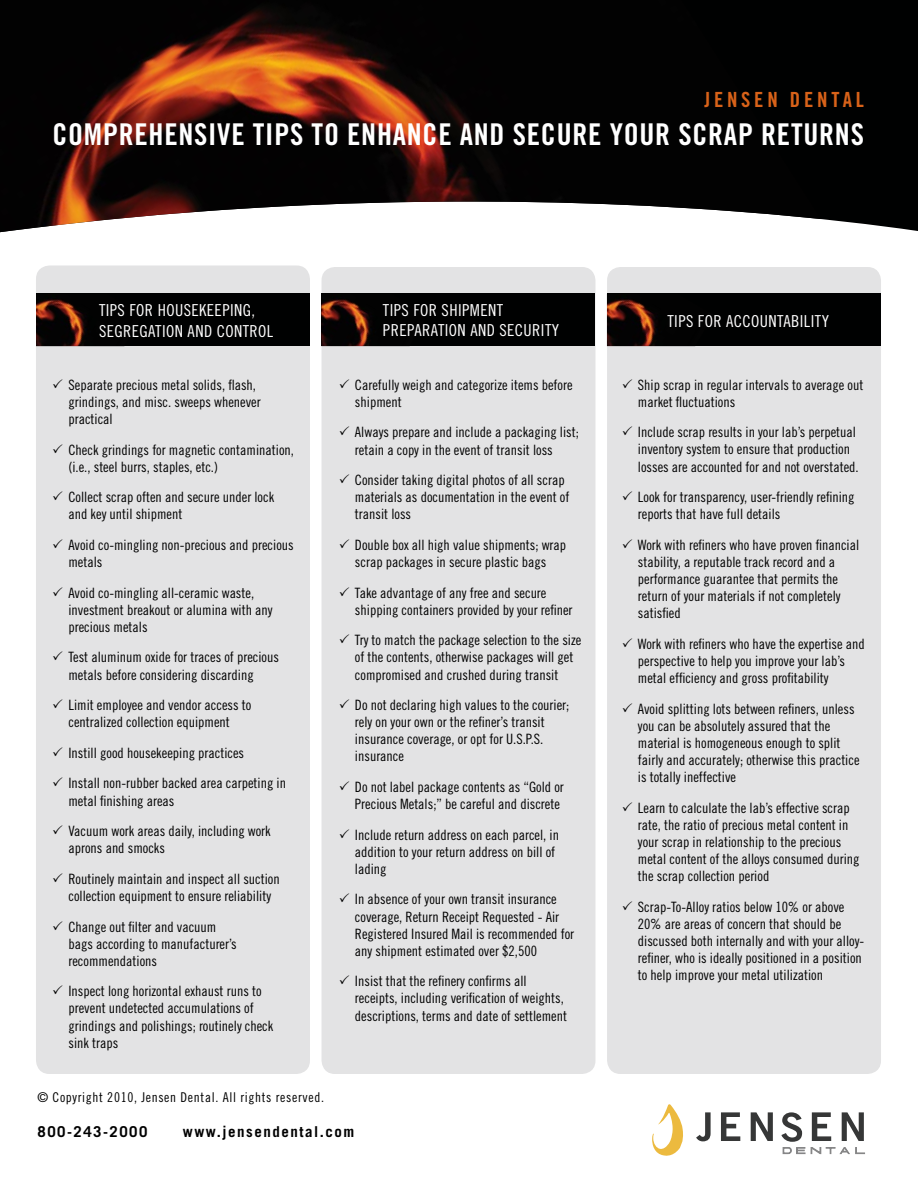
<style>
.page{position:relative;width:918px;height:1188px;background:#fff}
.page>*{position:absolute;margin:0;border:0;box-sizing:border-box;transform-origin:0 0}
.t1{font:30px "Trade Gothic LT Std Bd Cn 20";letter-spacing:.025em;color:#fff}
.t2{font:20.85px "Trade Gothic LT Std Bd Cn 20";letter-spacing:.18em;color:#d86219}
.t3{font:16.5px/21.6px "Trade Gothic LT Std Cn 18";letter-spacing:.025em;color:#fff}
.t4{font:700 15px "Trade Gothic LT Std";letter-spacing:.1em;color:#000}
.t5{font:14.25px/17.1px "Trade Gothic LT Std Cn 18";color:#000}
.t6{font:13.5px "Trade Gothic LT Std Cn 18";letter-spacing:.05em;color:#000}
</style>
<div class="page">
<div style="left:36px;top:266px;width:274px;height:808px;background:#e3e3e4;border-radius:14px"></div>
<div style="left:322px;top:267px;width:273px;height:807px;background:#e3e3e4;border-radius:14px"></div>
<div style="left:607px;top:267px;width:274px;height:807px;background:#e3e3e4;border-radius:14px"></div>
<svg style="left:652px;top:1104px;width:31px;height:52px"></svg>
<svg style="left:696px;top:1112px;width:15px;height:29px"></svg>
<svg style="left:721px;top:1112px;width:19px;height:29px"></svg>
<svg style="left:751px;top:1112px;width:22px;height:29px"></svg>
<svg style="left:812px;top:1112px;width:19px;height:29px"></svg>
<svg style="left:842px;top:1112px;width:22px;height:29px"></svg>
<svg style="left:781px;top:1112px;width:24px;height:42px"></svg>
<svg style="left:811px;top:1147px;width:54px;height:7px"></svg>
<svg style="left:0;top:0;width:918px;height:233px;background:#111212"></svg>
<img style="left:0;top:0;width:821px;height:232px">
<div style="left:36px;top:294px;width:274px;height:52px;background:#000101"></div>
<img style="left:36px;top:298px;width:51px;height:48px">
<div style="left:321px;top:294px;width:274px;height:52px;background:#000101"></div>
<img style="left:321px;top:299px;width:51px;height:47px">
<div style="left:607px;top:294px;width:274px;height:52px;background:#000101"></div>
<img style="left:607px;top:298px;width:50px;height:48px">
<h2 class="t2" style="left:704px;top:86px;width:161px">JENSEN DENTAL</h2>
<h1 class="t1" style="left:52px;top:116px;width:813px">COMPREHENSIVE TIPS TO ENHANCE AND SECURE YOUR SCRAP RETURNS</h1>
<p class="t3" style="left:99px;top:299px;width:176px">Tips for Housekeeping, segregation and Control</p>
<p class="t3" style="left:383px;top:300px;width:178px;line-height:19.8px">Tips for Sh ipment<br>Preparation and Security</p>
<p class="t3" style="left:667px;top:310px;width:163px">Tips for Accountability</p>
<p class="t5" style="left:68px;top:376px;width:194px;text-indent:-16px">✓ Separate precious metal solids, flash, grindings, and misc. sweeps whenever practical</p>
<p class="t5" style="left:68px;top:441px;width:227px;text-indent:-16px">✓ Check grindings for magnetic contamination, (i.e., steel burrs, staples, etc.)</p>
<p class="t5" style="left:68px;top:488px;width:207px;text-indent:-16px">✓ Collect scrap often and secure under lock and key until shipment</p>
<p class="t5" style="left:68px;top:536px;width:227px;text-indent:-16px">✓ Avoid co-mingling non-precious and precious metals</p>
<p class="t5" style="left:68px;top:584px;width:206px;text-indent:-16px">✓ Avoid co-mingling all-ceramic waste, investment breakout or alumina with any precious metals</p>
<p class="t5" style="left:68px;top:649px;width:212px;text-indent:-16px">✓ Test aluminum oxide for traces of precious metals before considering discarding</p>
<p class="t5" style="left:52px;top:696px;width:201px;text-align:center">✓ Limit employee and vendor access to centralized collection equipment</p>
<p class="t5" style="left:52px;top:744px;width:193px">✓ Instill good housekeeping practices</p>
<p class="t5" style="left:68px;top:775px;width:219px;text-indent:-16px">✓ Install non-rubber backed area carpeting in metal finishing areas</p>
<p class="t5" style="left:68px;top:822px;width:204px;text-indent:-16px">✓ Vacuum work areas daily, including work aprons and smocks</p>
<p class="t5" style="left:52px;top:870px;width:229px;text-align:center">✓ Routinely maintain and inspect all suction collection equipment to ensure reliability</p>
<p class="t5" style="left:68px;top:918px;width:170px;text-indent:-16px">✓ Change out filter and vacuum bags according to manufacturer’s recommendations</p>
<p class="t5" style="left:68px;top:983px;width:206px;text-indent:-16px">✓ Inspect long horizontal exhaust runs to prevent undetected accumulations of grindings and polishings; routinely check sink traps</p>
<p class="t5" style="left:355px;top:376px;width:219px;text-indent:-16px">✓ Carefully weigh and categorize items before shipment</p>
<p class="t5" style="left:355px;top:424px;width:225px;text-indent:-16px">✓ Always prepare and include a packaging list; retain a copy in the event of transit loss</p>
<p class="t5" style="left:355px;top:471px;width:216px;text-indent:-16px">✓ Consider taking digital photos of all scrap materials as documentation in the event of transit loss</p>
<p class="t5" style="left:339px;top:536px;width:229px;text-align:center">✓ Double box all high value shipments; wrap scrap packages in secure plastic bags</p>
<p class="t5" style="left:355px;top:584px;width:219px;text-indent:-16px">✓ Take advantage of any free and secure shipping containers provided by your refiner</p>
<p class="t5" style="left:339px;top:632px;width:244px;text-align:center">✓ Try to match the package selection to the size of the contents, otherwise packages will get compromised and crushed during transit</p>
<p class="t5" style="left:355px;top:696px;width:216px;text-indent:-16px">✓ Do not declaring high values to the courier; rely on your own or the refiner’s transit insurance coverage, or opt for U.S.P.S. insurance</p>
<p class="t5" style="left:339px;top:778px;width:227px;text-align:right">✓ Do not label package contents as “Gold or<br>Precious Metals;” be careful and discrete</p>
<p class="t5" style="left:355px;top:826px;width:206px;text-indent:-16px">✓ Include return address on each parcel, in addition to your return address on bill of lading</p>
<p class="t5" style="left:355px;top:891px;width:221px;text-indent:-16px">✓ In absence of your own transit insurance coverage, Return Receipt Requested - Air Registered Insured Mail is recommended for any shipment estimated over $2,500</p>
<p class="t5" style="left:355px;top:973px;width:214px;text-indent:-16px">✓ Insist that the refinery confirms all receipts, including verification of weights, descriptions, terms and date of settlement</p>
<p class="t6" style="left:37px;top:1089px;width:288px">© Copyright 2010, Jensen Dental. All rights reserved.</p>
<p class="t4" style="left:38px;top:1122px;width:111px">800-243-2000</p>
<p class="t4" style="left:183px;top:1122px;width:173px">www.jensendental.com</p>
<p class="t5" style="left:638px;top:376px;width:227px;text-indent:-16px">✓ Ship scrap in regular intervals to average out market fluctuations</p>
<p class="t5" style="left:638px;top:424px;width:222px;text-indent:-16px">✓ Include scrap results in your lab’s perpetual inventory system to ensure that production losses are accounted for and not overstated.</p>
<p class="t5" style="left:638px;top:488px;width:218px;text-indent:-16px">✓ Look for transparency, user-friendly refining reports that have full details</p>
<p class="t5" style="left:638px;top:536px;width:223px;text-indent:-16px">✓ Work with refiners who have proven financial stability, a reputable track record and a performance guarantee that permits the return of your materials if not completely satisfied</p>
<p class="t5" style="left:638px;top:635px;width:228px;text-indent:-16px">✓ Work with refiners who have the expertise and perspective to help you improve your lab’s metal efficiency and gross profitability</p>
<p class="t5" style="left:638px;top:700px;width:223px;text-indent:-16px">✓ Avoid splitting lots between refiners, unless you can be absolutely assured that the material is homogeneous enough to split fairly and accurately; otherwise this practice is totally ineffective</p>
<p class="t5" style="left:638px;top:799px;width:223px;text-indent:-16px">✓ Learn to calculate the lab’s effective scrap rate, the ratio of precious metal content in your scrap in relationship to the precious metal content of the alloys consumed during the scrap collection period</p>
<p class="t5" style="left:638px;top:898px;width:228px;text-indent:-16px">✓ Scrap-To-Alloy ratios below 10% or above 20% are areas of concern that should be discussed both internally and with your alloy&shy;refiner, who is ideally positioned in a position to help improve your metal utilization</p>
</div>
